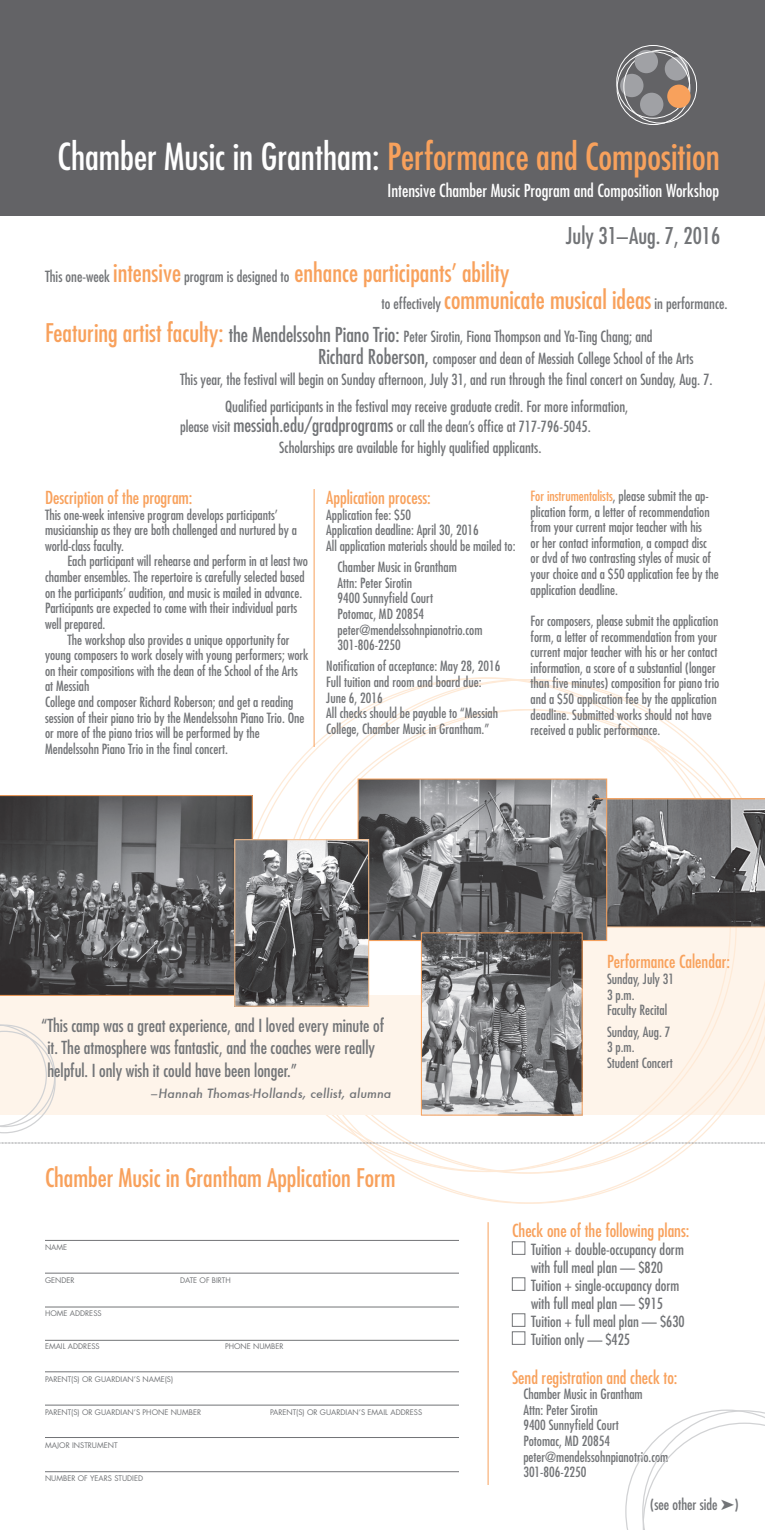
<style>
.page{position:relative;width:765px;height:1530px;background:#fff}
.page>*{position:absolute;margin:0;border:0;box-sizing:border-box;transform-origin:0 0}
.t1{font:condensed 36.25px "Futura";color:#f8a15c}
.t2{font:condensed 25px "Futura";color:#f8a15c}
.t3{font:condensed 22.5px "Futura";color:#727477}
.t4{font:condensed 17.5px/22.5px "Futura";color:#727477}
.t5{font:condensed 17.5px "Futura";color:#f8a15c}
.t6{font:condensed 17.5px "Futura";color:#fff}
.t7{font:condensed 15px/18px "Futura";color:#727477}
.t8{font:condensed 13.75px/15.6px "Futura";color:#727477}
.t9{font:italic 500 12.5px "Futura";color:#727477}
.t10{font:7.5px "Futura";color:#727477}
.s1{color:#fff}
.s2{font-size:15px;color:#727477}
.s3{font-size:25px;color:#f8a15c}
.s4{font-size:20px}
.s5{font-size:18.75px}
.s6{color:#f8a15c}
.s7{font-weight:400;font-style:normal;font-stretch:condensed}
</style>
<div class="page">
<svg style="left:277px;top:679px;width:371px;height:464px"></svg>
<svg style="left:279px;top:709px;width:486px;height:495px"></svg>
<svg style="left:607px;top:799px;width:158px;height:128px;background:#6a696a"></svg>
<div style="left:0;top:995px;width:487px;height:120px;background:#fef4ea"></div>
<div style="left:0;top:0;width:765px;height:216px;background:#636366"></div>
<svg style="left:665px;top:57px;width:23px;height:24px"></svg>
<div style="left:620px;top:74px;width:24px;height:23px;background:#a0a1a5;border-radius:50%"></div>
<div style="left:640px;top:93px;width:23px;height:23px;background:#a0a1a5;border-radius:50%"></div>
<div style="left:635px;top:50px;width:23px;height:23px;background:#a0a1a5;border-radius:50%"></div>
<div style="left:617px;top:51px;width:73px;height:74px;border:1px solid #fff;border-radius:50%"></div>
<div style="left:667px;top:85px;width:24px;height:23px;background:#f8a15c;border-radius:50%"></div>
<div style="left:512px;top:1242px;width:13px;height:13px;border:1px solid #727477"></div>
<div style="left:512px;top:1278px;width:13px;height:13px;border:1px solid #727477"></div>
<div style="left:512px;top:1314px;width:13px;height:13px;border:1px solid #727477"></div>
<div style="left:512px;top:1332px;width:13px;height:13px;border:1px solid #727477"></div>
<hr style="left:314px;top:489px;width:1px;height:258px;background:#f8a15c">
<hr style="left:488px;top:1222px;width:1px;height:263px;background:#f8a15c">
<svg style="left:0;top:1024px;width:56px;height:109px"></svg>
<svg style="left:0;top:1143px;width:765px;height:1px"></svg>
<hr style="left:45px;top:1273px;width:414px;height:1px;background:#727477">
<hr style="left:45px;top:1307px;width:414px;height:1px;background:#727477">
<hr style="left:45px;top:1340px;width:414px;height:1px;background:#727477">
<hr style="left:45px;top:1372px;width:414px;height:1px;background:#727477">
<hr style="left:45px;top:1405px;width:414px;height:1px;background:#727477">
<hr style="left:45px;top:1437px;width:414px;height:1px;background:#727477">
<hr style="left:45px;top:1472px;width:414px;height:1px;background:#727477">
<hr style="left:45px;top:1240px;width:414px;height:1px;background:#727477">
<svg style="left:0;top:795px;width:253px;height:201px;background:#5c5b5c"></svg>
<img style="left:360px;top:781px;width:245px;height:158px">
<div style="left:358px;top:779px;width:249px;height:162px;border:1px solid #f8a15c"></div>
<img style="left:423px;top:934px;width:158px;height:180px">
<div style="left:421px;top:932px;width:162px;height:184px;border:1px solid #f8a15c"></div>
<svg style="left:625px;top:1410px;width:140px;height:120px"></svg>
<hr style="left:595px;top:798px;width:170px;height:1px;background:#f8a15c">
<img style="left:236px;top:841px;width:131px;height:164px">
<div style="left:234px;top:839px;width:135px;height:168px;border:1px solid #fbbf8b"></div>
<p class="t1" style="left:58px;top:134px;width:664px"><span class="s1">Chamber Music in Grantham:</span> Performance and Composition</p>
<p class="t6" style="left:387px;top:180px;width:333px">Intensive Chamber Music Program and Composition Workshop</p>
<p class="t3" style="left:566px;top:222px;width:156px">July 31–Aug. 7, 2016</p>
<p class="t2" style="left:45px;top:257px;width:466px"><span class="s2">This one-week</span> intensive <span class="s2">program is designed to</span> enhance participants’ ability</p>
<p class="t7" style="left:382px;top:294px;width:348px">to effectively <span class="s3">communicate musical ideas</span> in performance.</p>
<p class="t7" style="left:318px;top:326px;width:377px;line-height:21.5px;text-indent:-273px"><span class="s3">Featuring artist faculty:</span> <span class="s4">the Mendelssohn Piano Trio:</span> Peter Sirotin, Fiona Thompson and Ya-Ting Chang; and<br><span class="s4">Richard Roberson,</span> composer and dean of Messiah College School of the Arts</p>
<p class="t7" style="left:180px;top:370px;width:534px">This year, the festival will begin on Sunday afternoon, July 31, and run through the final concert on Sunday, Aug. 7.</p>
<p class="t7" style="left:180px;top:396px;width:450px;line-height:20px;text-indent:45px">Qualified participants in the festival may receive graduate credit. For more information, please visit <span class="s5">messiah.edu/gradprograms</span> or call the dean’s office at 717-796-5045.</p>
<p class="t7" style="left:279px;top:438px;width:264px">Scholarships are available for highly qualified applicants.</p>
<p class="t5" style="left:45px;top:487px;width:149px">Description of the program:</p>
<p class="t8" style="left:45px;top:506px;width:254px">This one-week intensive program develops participants’ musicianship as they are both challenged and nurtured by a world-class faculty.</p>
<p class="t8" style="left:45px;top:553px;width:265px;text-indent:22px">Each participant will rehearse and perform in at least two chamber ensembles. The repertoire is carefully selected based on the participants’ audition, and music is mailed in advance.<br>Participants are expected to come with their individual parts well prepared.</p>
<p class="t8" style="left:45px;top:631px;width:265px;text-indent:22px">The workshop also provides a unique opportunity for young composers to work closely with young performers; work on their compositions with the dean of the School of the Arts at Messiah<br>College and composer Richard Roberson; and get a reading session of their piano trio by the Mendelssohn Piano Trio. One or more of the piano trios will be performed by the Mendelssohn Piano Trio in the final concert.</p>
<p class="t5" style="left:326px;top:487px;width:106px">Application process:</p>
<p class="t8" style="left:326px;top:506px;width:86px">Application fee: $50</p>
<p class="t8" style="left:326px;top:522px;width:154px">Application deadline: April 30, 2016</p>
<p class="t8" style="left:326px;top:538px;width:191px">All application materials should be mailed to:</p>
<p class="t8" style="left:338px;top:559px;width:121px">Chamber Music in Grantham</p>
<p class="t8" style="left:338px;top:575px;width:76px">Attn: Peter Sirotin</p>
<p class="t8" style="left:338px;top:590px;width:97px">9400 Sunnyfield Court</p>
<p class="t8" style="left:338px;top:606px;width:88px">Potomac, MD 20854</p>
<p class="t8" style="left:338px;top:621px;width:147px">peter@mendelssohnpianotrio.com</p>
<p class="t8" style="left:338px;top:637px;width:65px">301-806-2250</p>
<p class="t8" style="left:326px;top:658px;width:176px">Notification of acceptance: May 28, 2016</p>
<p class="t8" style="left:326px;top:674px;width:157px">Full tuition and room and board due:<br>June 6, 2016</p>
<p class="t8" style="left:326px;top:705px;width:173px">All checks should be payable to “Messiah<br>College, Chamber Music in Grantham.”</p>
<p class="t8" style="left:531px;top:488px;width:190px"><span class="s6">For instrumentalists</span>, please submit the ap&shy;plication form, a letter of recommendation from your current major teacher with his<br>or her contact information, a compact disc or dvd of two contrasting styles of music of your choice and a $50 application fee by the application deadline.</p>
<p class="t8" style="left:531px;top:613px;width:190px">For composers, please submit the application form, a letter of recommendation from your current major teacher with his or her contact information, a score of a substantial (longer than five minutes) composition for piano trio and a $50 application fee by the application deadline. Submitted works should not have received a public performance.</p>
<p class="t4" style="left:47px;top:1014px;width:338px;text-indent:-6px">“This camp was a great experience, and I loved every minute of it. The atmosphere was fantastic, and the coaches were really helpful. I only wish it could have been longer.”</p>
<p class="t9" style="left:151px;top:1084px;width:242px"><span class="s7">–</span>Hannah Thomas-Hollands, cellist, alumna</p>
<p class="t2" style="left:45px;top:1162px;width:352px">Chamber Music in Grantham Application Form</p>
<p class="t10" style="left:45px;top:1242px;width:24px">NAME</p>
<p class="t10" style="left:45px;top:1275px;width:31px">GENDER</p>
<p class="t10" style="left:180px;top:1275px;width:52px">DATE OF BIRTH</p>
<p class="t10" style="left:45px;top:1308px;width:58px">HOME ADDRESS</p>
<p class="t10" style="left:45px;top:1341px;width:56px">EMAIL ADDRESS</p>
<p class="t10" style="left:225px;top:1341px;width:60px">PHONE NUMBER</p>
<p class="t10" style="left:45px;top:1374px;width:130px">PARENT(S) OR GUARDIAN’S NAME(S)</p>
<p class="t10" style="left:45px;top:1407px;width:158px">PARENT(S) OR GUARDIAN’S PHONE NUMBER</p>
<p class="t10" style="left:270px;top:1407px;width:154px">PARENT(S) OR GUARDIAN’S EMAIL ADDRESS</p>
<p class="t10" style="left:45px;top:1440px;width:74px">MAJOR INSTRUMENT</p>
<p class="t10" style="left:45px;top:1473px;width:100px">NUMBER OF YEARS STUDIED</p>
<p class="t5" style="left:607px;top:951px;width:124px">Performance Calendar:</p>
<p class="t8" style="left:607px;top:971px;width:69px">Sunday, July 31<br>3 p.m.<br>Faculty Recital</p>
<p class="t8" style="left:607px;top:1023px;width:67px">Sunday, Aug. 7<br>3 p.m.<br>Student Concert</p>
<p class="t5" style="left:512px;top:1219px;width:179px">Check one of the following plans:</p>
<p class="t7" style="left:531px;top:1240px;width:154px">Tuition + double-occupancy dorm with full meal plan — $820</p>
<p class="t7" style="left:531px;top:1276px;width:150px">Tuition + single-occupancy dorm with full meal plan — $915</p>
<p class="t7" style="left:531px;top:1312px;width:155px">Tuition + full meal plan — $630<br>Tuition only — $425</p>
<p class="t5" style="left:512px;top:1366px;width:167px">Send registration and check to:</p>
<p class="t8" style="left:523px;top:1386px;width:121px">Chamber Music in Grantham</p>
<p class="t8" style="left:523px;top:1402px;width:76px">Attn: Peter Sirotin</p>
<p class="t8" style="left:523px;top:1417px;width:97px">9400 Sunnyfield Court</p>
<p class="t8" style="left:523px;top:1433px;width:88px">Potomac, MD 20854</p>
<p class="t8" style="left:523px;top:1449px;width:147px">peter@mendelssohnpianotrio.com</p>
<p class="t8" style="left:523px;top:1464px;width:65px">301-806-2250</p>
<p class="t7" style="left:650px;top:1495px;width:90px">(see other side ➤)</p>
</div>
